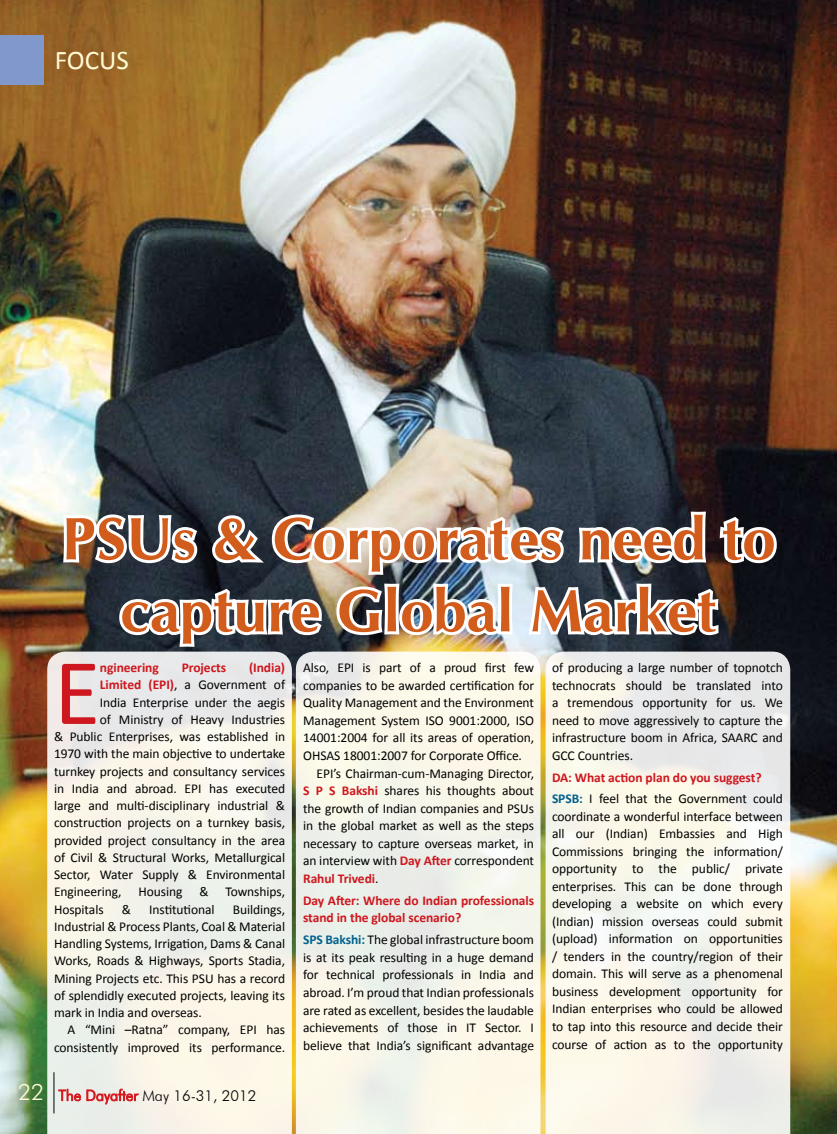
<style>
.page{position:relative;width:837px;height:1134px;background:#fff}
.page>*{position:absolute;margin:0;border:0;box-sizing:border-box;transform-origin:0 0}
.t1{font:95.1px "Calibri";color:#ce171e}
.t2{font:700 60px/72px "Cg Omega";color:#d25c1c;text-align:center}
.t3{font:27px "Calibri";color:#fffbd5}
.t4{font:300 15px "Futura BT";color:#000}
.t5{font:13.5px/17.5px "Calibri";letter-spacing:-.005em;color:#000;text-align:justify}
.t6{font:700 13.5px/17.5px "Calibri";letter-spacing:-.005em;color:#ce171e}
.s1{font-weight:700;color:#ce171e}
.s2{font-weight:400;color:#000}
.s3{font-weight:700;color:#00618e}
.s4{color:#00618e}
.s5{font-size:22.5px;color:#fffbd5}
.s6{color:#d71920}
</style>
<div class="page">
<img style="left:0;top:0;width:837px;height:1134px">
<svg style="left:47px;top:652px;width:245px;height:482px;background:#f3f1e8"></svg>
<img style="left:60px;top:492px;width:720px;height:158px">
<svg style="left:296px;top:652px;width:245px;height:482px;background:#f5f4e9"></svg>
<svg style="left:546px;top:652px;width:244px;height:482px;background:#f4f3ea"></svg>
<div style="left:0;top:35px;width:44px;height:49px;background:#8198cd"></div>
<svg style="left:58px;top:1088px;width:81px;height:17px"></svg>
<hr style="left:54px;top:1072px;width:1px;height:41px;background:#000">
<h3 class="t3" style="left:55px;top:43px;width:29px">focus</h3>
<h2 class="t2" style="left:61px;top:503px;width:716px">PSUs &amp; Corporates need to capture Global Market</h2>
<h1 class="t1" style="left:54px;top:633px;width:48px">E</h1>
<p class="t6" style="left:100px;top:658px;width:60px">ngineering</p>
<p class="t6" style="left:182px;top:658px;width:46px">Projects</p>
<p class="t6" style="left:249px;top:658px;width:38px">(India)</p>
<p class="t5" style="left:303px;top:658px;width:232px">Also, EPI is part of a proud first few</p>
<p class="t5" style="left:303px;top:676px;width:232px">companies to be awarded certification for</p>
<p class="t5" style="left:303px;top:693px;width:232px">Quality Management and the Environment</p>
<p class="t5" style="left:303px;top:711px;width:232px">Management System ISO 9001:2000, ISO</p>
<p class="t5" style="left:303px;top:729px;width:233px">14001:2004 for all its areas of operation,</p>
<p class="t5" style="left:303px;top:746px;width:220px">OHSAS 18001:2007 for Corporate Office.</p>
<p class="t5" style="left:317px;top:764px;width:219px">EPI’s Chairman-cum-Managing Director,</p>
<p class="t5" style="left:303px;top:781px;width:232px"><span class="s1">S P S Bakshi</span> shares his thoughts about</p>
<p class="t5" style="left:303px;top:799px;width:232px">the growth of Indian companies and PSUs</p>
<p class="t5" style="left:303px;top:816px;width:232px">in the global market as well as the steps</p>
<p class="t5" style="left:303px;top:834px;width:232px">necessary to capture overseas market, in</p>
<p class="t5" style="left:303px;top:851px;width:232px">an interview with <span class="s1">Day After</span> correspondent</p>
<p class="t6" style="left:303px;top:869px;width:77px">Rahul Trivedi<span class="s2">.</span></p>
<p class="t6" style="left:303px;top:891px;width:233px">Day After: Where do Indian professionals stand in the global scenario?</p>
<p class="t5" style="left:303px;top:930px;width:232px"><span class="s3">SPS Bakshi:</span> The global infrastructure boom is at its peak resulting in a huge demand for technical professionals in India and abroad. I’m proud that Indian professionals are rated as excellent, besides the laudable achievements of those in IT Sector. I believe that India’s significant advantage</p>
<p class="t5" style="left:552px;top:658px;width:232px">of producing a large number of topnotch technocrats should be translated into a tremendous opportunity for us. We need to move aggressively to capture the infrastructure boom in Africa, SAARC and GCC Countries.</p>
<p class="t6" style="left:552px;top:765px;width:232px;line-height:21.9px">DA: What action plan do you suggest?<br><span class="s4">SPSB:</span> <span class="s2">I feel that the Government could</span></p>
<p class="t5" style="left:552px;top:807px;width:232px">coordinate a wonderful interface between all our (Indian) Embassies and High Commissions bringing the information/ opportunity to the public/ private enterprises. This can be done through developing a website on which every (Indian) mission overseas could submit (upload) information on opportunities / tenders in the country/region of their domain. This will serve as a phenomenal business development opportunity for Indian enterprises who could be allowed to tap into this resource and decide their course of action as to the opportunity</p>
<p class="t5" style="left:100px;top:676px;width:187px"><span class="s1">Limited (EPI)</span>, a Government of</p>
<p class="t5" style="left:100px;top:693px;width:187px">India Enterprise under the aegis</p>
<p class="t5" style="left:100px;top:710px;width:187px">of Ministry of Heavy Industries</p>
<p class="t5" style="left:54px;top:727px;width:233px">&amp; Public Enterprises, was established in</p>
<p class="t5" style="left:54px;top:745px;width:233px">1970 with the main objective to undertake</p>
<p class="t5" style="left:54px;top:762px;width:233px">turnkey projects and consultancy services</p>
<p class="t5" style="left:54px;top:779px;width:233px">in India and abroad. EPI has executed</p>
<p class="t5" style="left:54px;top:796px;width:233px">large and multi-disciplinary industrial &amp;</p>
<p class="t5" style="left:54px;top:814px;width:233px">construction projects on a turnkey basis,</p>
<p class="t5" style="left:54px;top:831px;width:233px">provided project consultancy in the area</p>
<p class="t5" style="left:54px;top:848px;width:233px">of Civil &amp; Structural Works, Metallurgical</p>
<p class="t5" style="left:54px;top:865px;width:233px">Sector, Water Supply &amp; Environmental</p>
<p class="t5" style="left:54px;top:883px;width:233px">Engineering, Housing &amp; Townships,</p>
<p class="t5" style="left:54px;top:900px;width:51px">Hospitals</p>
<p class="t5" style="left:122px;top:900px;width:11px">&amp;</p>
<p class="t5" style="left:149px;top:900px;width:67px">Institutional</p>
<p class="t5" style="left:54px;top:900px;width:233px;text-indent:179px">Buildings, Industrial &amp; Process Plants, Coal &amp; Material Handling Systems, Irrigation, Dams &amp; Canal Works, Roads &amp; Highways, Sports Stadia, Mining Projects etc. This PSU has a record of splendidly executed projects, leaving its mark in India and overseas.</p>
<p class="t5" style="left:54px;top:1021px;width:233px;text-align:right">A “Mini –Ratna” company, EPI has consistently improved its performance.</p>
<p class="t4" style="left:18px;top:1086px;width:240px"><span class="s5">22</span> <span class="s6">The Dayafter</span> May 16-31, 2012</p>
</div>
